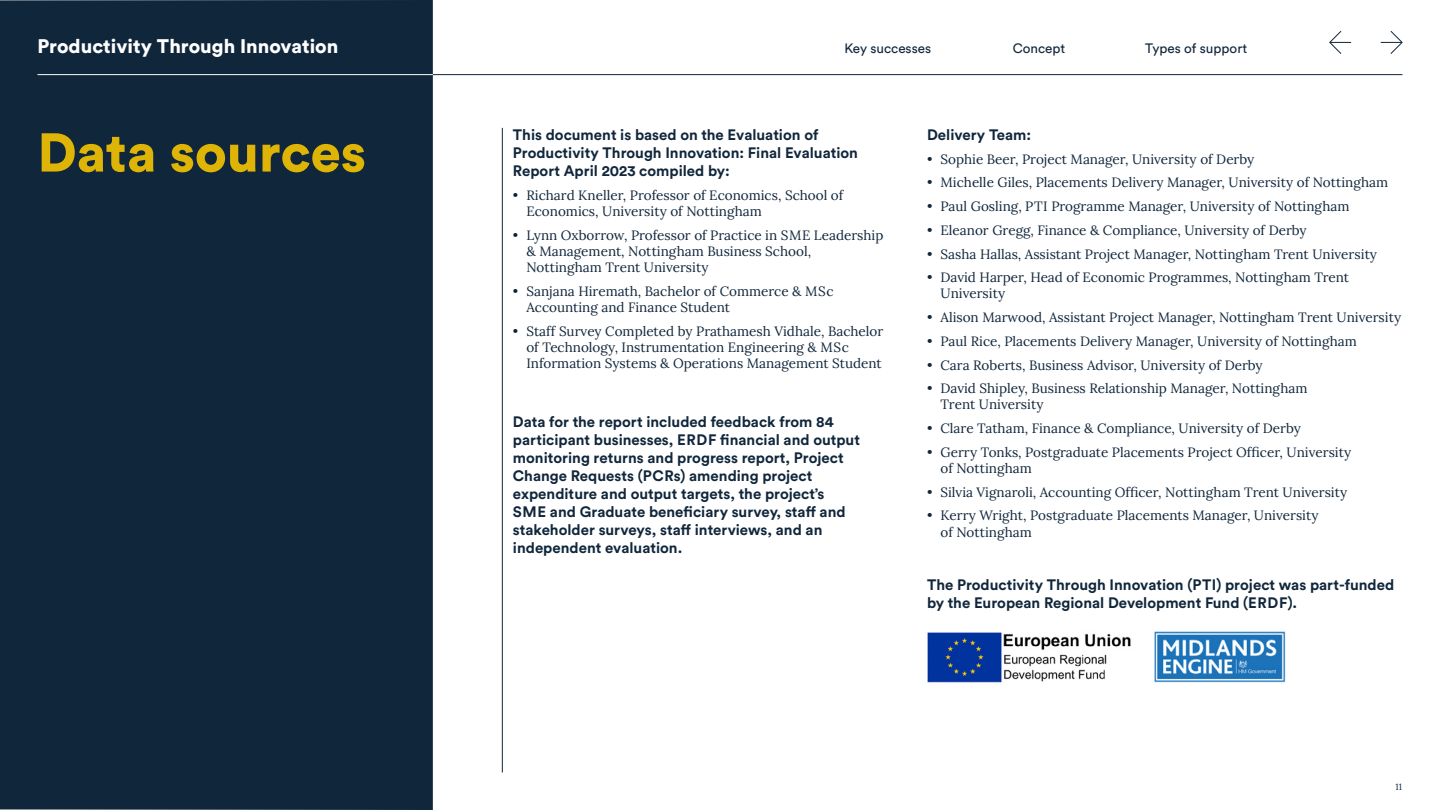
<style>
.page{position:relative;width:1440px;height:810px;background:#fff}
.page>*{position:absolute;margin:0;border:0;box-sizing:border-box;transform-origin:0 0}
.H2_-_section_header{font:900 54px "Circular Std";color:#deb406}
.t1{font:900 19.5px "Circular Std";color:#fff}
.Circular_body_copy__bigger{font:700 15px/18px "Circular Std";color:#10263b}
.Bulleted_list{font:13.5px/16.2px "Lora";color:#10263b}
.Navigation{font:13.5px "Circular Std";color:#10263b}
.t2{font:9px "Lora";color:#10263b}
</style>
<div class="page">
<div style="left:0;top:0;width:433px;height:810px;background:#10263b"></div>
<hr style="left:502px;top:128px;width:1px;height:644px;background:#10263b">
<img style="left:1154px;top:631px;width:132px;height:52px">
<img style="left:927px;top:632px;width:204px;height:51px">
<hr style="left:39px;top:74px;width:1364px;height:1px;background:#10263b">
<hr style="left:37px;top:74px;width:396px;height:1px;background:#fff">
<svg style="left:1381px;top:31px;width:22px;height:23px"></svg>
<svg style="left:1329px;top:31px;width:22px;height:23px"></svg>
<h2 class="t1" style="left:38px;top:33px;width:302px">Productivity Through Innovation</h2>
<p class="Navigation" style="left:844px;top:40px;width:88px">Key successes</p>
<p class="Navigation" style="left:1013px;top:40px;width:54px">Concept</p>
<p class="Navigation" style="left:1145px;top:40px;width:104px">Types of support</p>
<h3 class="H2_-_section_header" style="left:38px;top:117px;width:330px">Data sources</h3>
<p class="Circular_body_copy__bigger" style="left:513px;top:125px;width:347px">This document is based on the Evaluation of<br>Productivity Through Innovation: Final Evaluation<br>Report April 2023 compiled by:</p>
<p class="Bulleted_list" style="left:526px;top:186px;width:318px;text-indent:-14px">• Richard Kneller, Professor of Economics, School of<br>Economics, University of Nottingham</p>
<p class="Bulleted_list" style="left:526px;top:226px;width:359px;text-indent:-14px">• Lynn Oxborrow, Professor of Practice in SME Leadership &amp; Management, Nottingham Business School,<br>Nottingham Trent University</p>
<p class="Bulleted_list" style="left:526px;top:282px;width:309px;text-indent:-14px">• Sanjana Hiremath, Bachelor of Commerce &amp; MSc<br>Accounting and Finance Student</p>
<p class="Bulleted_list" style="left:526px;top:322px;width:358px;text-indent:-14px">• Staff Survey Completed by Prathamesh Vidhale, Bachelor of Technology, Instrumentation Engineering &amp; MSc<br>Information Systems &amp; Operations Management Student</p>
<p class="Circular_body_copy__bigger" style="left:513px;top:412px;width:349px">Data for the report included feedback from 84 participant businesses, ERDF financial and output monitoring returns and progress report, Project Change Requests (PCRs) amending project expenditure and output targets, the project’s SME and Graduate beneficiary survey, staff and stakeholder surveys, staff interviews, and an independent evaluation.</p>
<p class="Circular_body_copy__bigger" style="left:927px;top:125px;width:106px">Delivery Team:</p>
<p class="Bulleted_list" style="left:927px;top:150px;width:329px">• Sophie Beer, Project Manager, University of Derby</p>
<p class="Bulleted_list" style="left:927px;top:174px;width:463px">• Michelle Giles, Placements Delivery Manager, University of Nottingham</p>
<p class="Bulleted_list" style="left:927px;top:197px;width:424px">• Paul Gosling, PTI Programme Manager, University of Nottingham</p>
<p class="Bulleted_list" style="left:927px;top:221px;width:381px">• Eleanor Gregg, Finance &amp; Compliance, University of Derby</p>
<p class="Bulleted_list" style="left:927px;top:245px;width:452px">• Sasha Hallas, Assistant Project Manager, Nottingham Trent University</p>
<p class="Bulleted_list" style="left:941px;top:268px;width:410px;text-indent:-14px">• David Harper, Head of Economic Programmes, Nottingham Trent<br>University</p>
<p class="Bulleted_list" style="left:927px;top:308px;width:476px">• Alison Marwood, Assistant Project Manager, Nottingham Trent University</p>
<p class="Bulleted_list" style="left:927px;top:332px;width:431px">• Paul Rice, Placements Delivery Manager, University of Nottingham</p>
<p class="Bulleted_list" style="left:927px;top:356px;width:337px">• Cara Roberts, Business Advisor, University of Derby</p>
<p class="Bulleted_list" style="left:941px;top:379px;width:368px;text-indent:-14px">• David Shipley, Business Relationship Manager, Nottingham<br>Trent University</p>
<p class="Bulleted_list" style="left:927px;top:419px;width:375px">• Clare Tatham, Finance &amp; Compliance, University of Derby</p>
<p class="Bulleted_list" style="left:941px;top:443px;width:412px;text-indent:-14px">• Gerry Tonks, Postgraduate Placements Project Officer, University of Nottingham</p>
<p class="Bulleted_list" style="left:927px;top:483px;width:422px">• Silvia Vignaroli, Accounting Officer, Nottingham Trent University</p>
<p class="Bulleted_list" style="left:941px;top:507px;width:380px;text-indent:-14px">• Kerry Wright, Postgraduate Placements Manager, University of Nottingham</p>
<p class="Circular_body_copy__bigger" style="left:927px;top:575px;width:469px">The Productivity Through Innovation (PTI) project was part-funded by the European Regional Development Fund (ERDF).</p>
<p class="t2" style="left:1396px;top:780px;width:8px">11</p>
</div>
